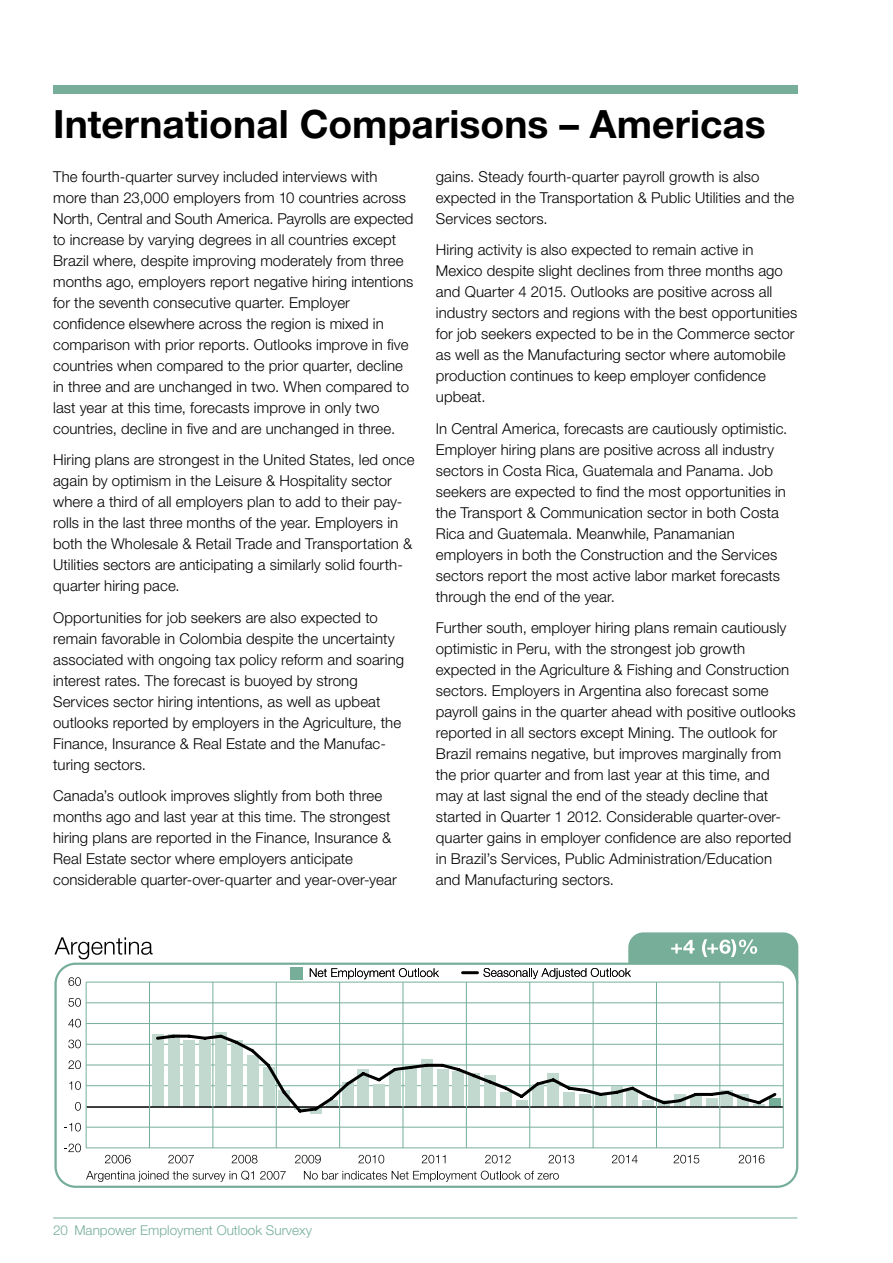
<style>
.page{position:relative;width:893px;height:1263px;background:#fff}
.page>*{position:absolute;margin:0;border:0;box-sizing:border-box;transform-origin:0 0}
.t1{font:700 39px "Helvetica Neue LT Std";color:#000}
.t2{font:300 15px/21px "Helvetica Neue LT Std";letter-spacing:.005em;color:#000}
.t3{font:300 13.5px "Helvetica Neue LT Std";color:#76ae99}
</style>
<div class="page">
<hr style="left:53px;top:1217px;width:744px;height:1px;background:#76ae99">
<div style="left:53px;top:85px;width:744px;height:9px;background:#76ae99"></div>
<svg style="left:54px;top:937px;width:99px;height:22px"></svg>
<div style="left:628px;top:932px;width:170px;height:64px;background:#76ae99;border-radius:15px"></div>
<svg style="left:671px;top:940px;width:24px;height:13px"></svg>
<svg style="left:702px;top:939px;width:55px;height:18px"></svg>
<svg style="left:54px;top:962px;width:744px;height:226px"></svg>
<svg style="left:483px;top:968px;width:148px;height:11px"></svg>
<hr style="left:463px;top:971px;width:14px;height:3px;background:#000">
<svg style="left:310px;top:968px;width:129px;height:11px"></svg>
<div style="left:291px;top:967px;width:12px;height:12px;background:#76ae99"></div>
<hr style="left:86px;top:1147px;width:697px;height:1px;background:#76ae99">
<hr style="left:86px;top:1127px;width:697px;height:1px;background:#76ae99">
<hr style="left:86px;top:1085px;width:697px;height:1px;background:#76ae99">
<hr style="left:86px;top:1065px;width:697px;height:1px;background:#76ae99">
<hr style="left:86px;top:1044px;width:697px;height:1px;background:#76ae99">
<hr style="left:86px;top:1023px;width:697px;height:1px;background:#76ae99">
<hr style="left:86px;top:1002px;width:697px;height:1px;background:#76ae99">
<hr style="left:86px;top:982px;width:697px;height:1px;background:#76ae99">
<svg style="left:86px;top:1171px;width:168px;height:11px"></svg>
<svg style="left:260px;top:1171px;width:26px;height:8px"></svg>
<svg style="left:304px;top:1171px;width:255px;height:11px"></svg>
<svg style="left:168px;top:1155px;width:26px;height:8px"></svg>
<svg style="left:105px;top:1155px;width:26px;height:8px"></svg>
<svg style="left:232px;top:1155px;width:25px;height:8px"></svg>
<svg style="left:295px;top:1155px;width:26px;height:8px"></svg>
<svg style="left:358px;top:1155px;width:26px;height:8px"></svg>
<svg style="left:422px;top:1155px;width:23px;height:8px"></svg>
<svg style="left:485px;top:1155px;width:26px;height:8px"></svg>
<svg style="left:548px;top:1155px;width:26px;height:8px"></svg>
<svg style="left:612px;top:1155px;width:26px;height:8px"></svg>
<svg style="left:674px;top:1155px;width:25px;height:8px"></svg>
<svg style="left:739px;top:1155px;width:25px;height:8px"></svg>
<div style="left:152px;top:1034px;width:11px;height:73px;background:#c1d9cf"></div>
<div style="left:769px;top:1099px;width:11px;height:8px;background:#76ae99"></div>
<hr style="left:87px;top:1106px;width:696px;height:2px;background:#000">
<svg style="left:64px;top:1143px;width:17px;height:9px"></svg>
<svg style="left:64px;top:1123px;width:17px;height:8px"></svg>
<svg style="left:75px;top:1102px;width:6px;height:9px"></svg>
<svg style="left:69px;top:1081px;width:12px;height:9px"></svg>
<svg style="left:68px;top:1060px;width:13px;height:9px"></svg>
<svg style="left:68px;top:1039px;width:13px;height:9px"></svg>
<svg style="left:68px;top:1019px;width:13px;height:8px"></svg>
<svg style="left:68px;top:998px;width:13px;height:9px"></svg>
<svg style="left:68px;top:977px;width:13px;height:9px"></svg>
<hr style="left:86px;top:982px;width:1px;height:166px;background:#76ae99">
<hr style="left:149px;top:982px;width:1px;height:166px;background:#76ae99">
<hr style="left:213px;top:982px;width:1px;height:166px;background:#76ae99">
<hr style="left:276px;top:982px;width:1px;height:166px;background:#76ae99">
<hr style="left:339px;top:982px;width:1px;height:166px;background:#76ae99">
<hr style="left:403px;top:982px;width:1px;height:166px;background:#76ae99">
<hr style="left:466px;top:982px;width:1px;height:166px;background:#76ae99">
<hr style="left:529px;top:982px;width:1px;height:166px;background:#76ae99">
<hr style="left:593px;top:982px;width:1px;height:166px;background:#76ae99">
<hr style="left:656px;top:982px;width:1px;height:166px;background:#76ae99">
<hr style="left:720px;top:982px;width:1px;height:166px;background:#76ae99">
<hr style="left:783px;top:982px;width:1px;height:166px;background:#76ae99">
<svg style="left:154px;top:1032px;width:625px;height:83px"></svg>
<h1 class="t1" style="left:53px;top:100px;width:714px">International Comparisons – Americas</h1>
<p class="t2" style="left:436px;top:166px;width:360px">gains. Steady fourth-quarter payroll growth is also expected in the Transportation &amp; Public Utilities and the<br>Services sectors.</p>
<p class="t2" style="left:436px;top:239px;width:363px">Hiring activity is also expected to remain active in Mexico despite slight declines from three months ago and Quarter 4 2015. Outlooks are positive across all industry sectors and regions with the best opportunities for job seekers expected to be in the Commerce sector as well as the Manufacturing sector where automobile production continues to keep employer confidence upbeat.</p>
<p class="t2" style="left:436px;top:418px;width:353px">In Central America, forecasts are cautiously optimistic.<br>Employer hiring plans are positive across all industry sectors in Costa Rica, Guatemala and Panama. Job seekers are expected to find the most opportunities in the Transport &amp; Communication sector in both Costa Rica and Guatemala. Meanwhile, Panamanian employers in both the Construction and the Services sectors report the most active labor market forecasts through the end of the year.</p>
<p class="t2" style="left:436px;top:617px;width:361px">Further south, employer hiring plans remain cautiously optimistic in Peru, with the strongest job growth expected in the Agriculture &amp; Fishing and Construction sectors. Employers in Argentina also forecast some payroll gains in the quarter ahead with positive outlooks reported in all sectors except Mining. The outlook for Brazil remains negative, but improves marginally from the prior quarter and from last year at this time, and may at last signal the end of the steady decline that started in Quarter 1 2012. Considerable quarter-over&shy;quarter gains in employer confidence are also reported in Brazil’s Services, Public Administration/Education and Manufacturing sectors.</p>
<p class="t2" style="left:53px;top:166px;width:362px">The fourth-quarter survey included interviews with more than 23,000 employers from 10 countries across North, Central and South America. Payrolls are expected to increase by varying degrees in all countries except Brazil where, despite improving moderately from three months ago, employers report negative hiring intentions for the seventh consecutive quarter. Employer confidence elsewhere across the region is mixed in comparison with prior reports. Outlooks improve in five countries when compared to the prior quarter, decline in three and are unchanged in two. When compared to last year at this time, forecasts improve in only two countries, decline in five and are unchanged in three.</p>
<p class="t2" style="left:53px;top:449px;width:363px">Hiring plans are strongest in the United States, led once again by optimism in the Leisure &amp; Hospitality sector where a third of all employers plan to add to their pay&shy;rolls in the last three months of the year. Employers in both the Wholesale &amp; Retail Trade and Transportation &amp; Utilities sectors are anticipating a similarly solid fourth&shy;quarter hiring pace.</p>
<p class="t2" style="left:53px;top:607px;width:353px">Opportunities for job seekers are also expected to remain favorable in Colombia despite the uncertainty associated with ongoing tax policy reform and soaring interest rates. The forecast is buoyed by strong Services sector hiring intentions, as well as upbeat outlooks reported by employers in the Agriculture, the Finance, Insurance &amp; Real Estate and the Manufac&shy;turing sectors.</p>
<p class="t2" style="left:53px;top:785px;width:345px">Canada’s outlook improves slightly from both three months ago and last year at this time. The strongest hiring plans are reported in the Finance, Insurance &amp; Real Estate sector where employers anticipate considerable quarter-over-quarter and year-over-year</p>
<p class="t3" style="left:53px;top:1222px;width:260px">20 Manpower Employment Outlook Survexy</p>
</div>
